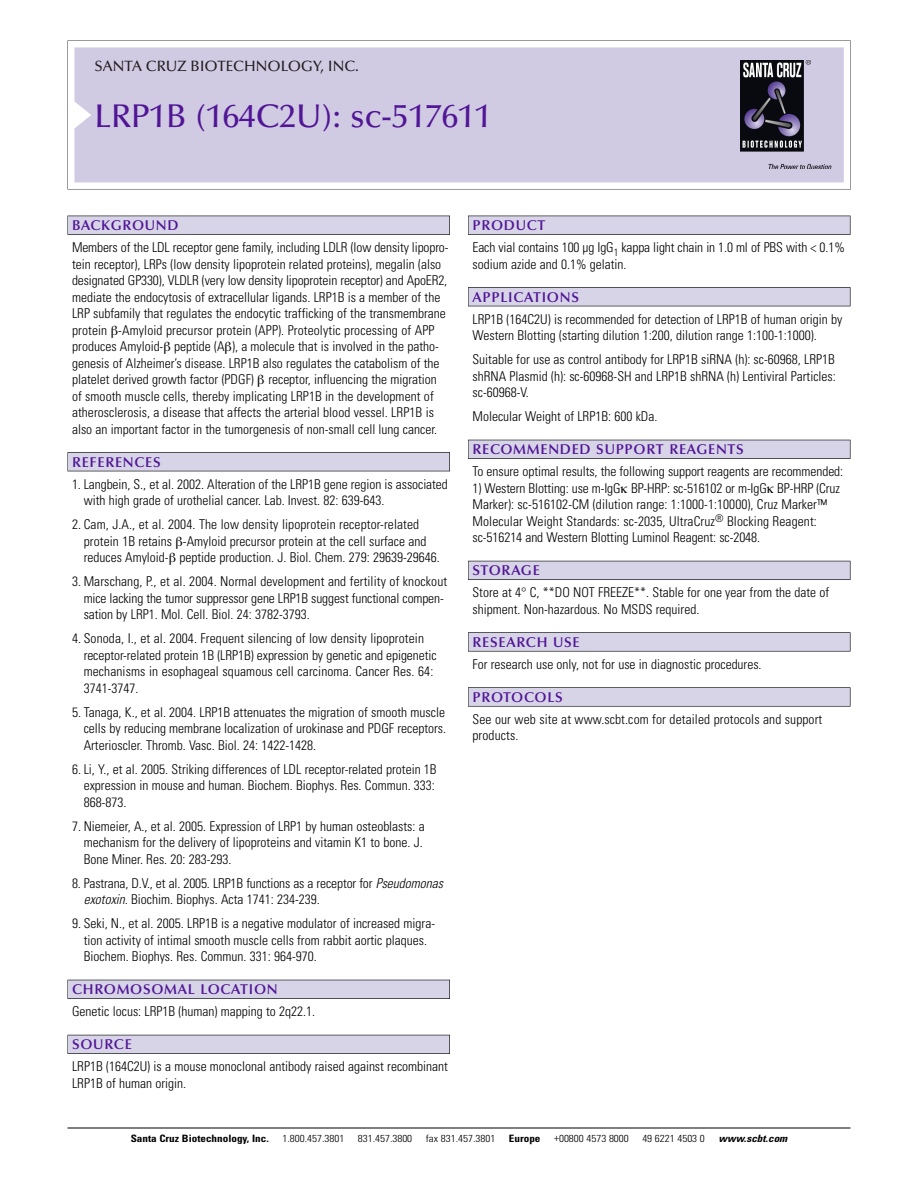
<style>
.page{position:relative;width:918px;height:1188px;background:#fff}
.page>*{position:absolute;margin:0;border:0;box-sizing:border-box;transform-origin:0 0}
.t1{font:500 33px "Optima";color:#511695}
.t2{font:500 15px "Optima";color:#231f20}
.t3{font:600 14.25px "Optima";letter-spacing:.05em;color:#511695}
.t4{font:300 condensed 13.5px/16.5px "Univers";color:#000}
.t5{font:300 condensed 10.2px "Univers";color:#000;scale:1.1 1}
.t6{font:700 condensed 10.2px "Univers";color:#000;scale:1.1 1}
.t7{font:italic 700 condensed 10.2px "Univers";color:#000;scale:1.1 1}
.s1{font-style:italic}
</style>
<div class="page">
<svg style="left:74px;top:41px;width:777px;height:148px"></svg>
<div style="left:74px;top:47px;width:770px;height:135px;background:#d1cae3"></div>
<img style="left:741px;top:60px;width:90px;height:108px">
<div style="left:68px;top:216px;width:382px;height:19px;background:#535256"></div>
<div style="left:68px;top:216px;width:381px;height:18px;background:#d7d4e8"></div>
<div style="left:68px;top:452px;width:382px;height:19px;background:#515155"></div>
<div style="left:68px;top:453px;width:381px;height:18px;background:#d7d4e8"></div>
<div style="left:68px;top:980px;width:382px;height:19px;background:#515057"></div>
<div style="left:68px;top:980px;width:381px;height:18px;background:#d7d4e8"></div>
<div style="left:68px;top:1035px;width:382px;height:19px;background:#535259"></div>
<div style="left:68px;top:1035px;width:381px;height:18px;background:#d7d4e8"></div>
<div style="left:468px;top:216px;width:382px;height:19px;background:#535256"></div>
<div style="left:468px;top:216px;width:382px;height:18px;background:#d7d4e8"></div>
<div style="left:468px;top:287px;width:382px;height:19px;background:#515155"></div>
<div style="left:468px;top:288px;width:382px;height:18px;background:#d7d4e8"></div>
<div style="left:468px;top:440px;width:382px;height:19px;background:#515057"></div>
<div style="left:468px;top:440px;width:382px;height:18px;background:#d7d4e8"></div>
<div style="left:468px;top:561px;width:382px;height:19px;background:#535259"></div>
<div style="left:468px;top:561px;width:382px;height:18px;background:#d7d4e8"></div>
<svg style="left:468px;top:632px;width:382px;height:20px"></svg>
<div style="left:468px;top:633px;width:382px;height:18px;background:#d7d4e8"></div>
<div style="left:468px;top:687px;width:382px;height:20px;background:#676767"></div>
<div style="left:468px;top:688px;width:382px;height:18px;background:#d7d4e8"></div>
<hr style="left:68px;top:1128px;width:782px;height:1px;background:#000">
<p class="t2" style="left:94px;top:60px;width:266px">SANTA CRUZ BIOTECHNOLOGY, INC.</p>
<p class="t1" style="left:94px;top:102px;width:398px">LRP1B (164C2U): sc-517611</p>
<p class="t3" style="left:72px;top:219px;width:108px">BACKGROUND</p>
<p class="t4" style="left:72px;top:240px;width:378px">Members of the LDL receptor gene family, including LDLR (low density lipopro&shy;tein receptor), LRPs (low density lipoprotein related proteins), megalin (also designated GP330), VLDLR (very low density lipoprotein receptor) and ApoER2, mediate the endocytosis of extracellular ligands. LRP1B is a member of the LRP subfamily that regulates the endocytic trafficking of the transmembrane protein -Amyloid precursor protein (APP). Proteolytic processing of APP produces Amyloid- peptide (A ), a molecule that is involved in the patho&shy;genesis of Alzheimer’s disease. LRP1B also regulates the catabolism of the platelet derived growth factor (PDGF) receptor, influencing the migration of smooth muscle cells, thereby implicating LRP1B in the development of atherosclerosis, a disease that affects the arterial blood vessel. LRP1B is also an important factor in the tumorgenesis of non-small cell lung cancer.</p>
<p class="t3" style="left:72px;top:456px;width:90px">REFERENCES</p>
<p class="t4" style="left:84px;top:477px;width:366px;text-indent:-12px">1. Langbein, S., et al. 2002. Alteration of the LRP1B gene region is associated with high grade of urothelial cancer. Lab. Invest. 82: 639-643.</p>
<p class="t4" style="left:84px;top:517px;width:358px;text-indent:-12px">2. Cam, J.A., et al. 2004. The low density lipoprotein receptor-related protein 1B retains -Amyloid precursor protein at the cell surface and reduces Amyloid- peptide production. J. Biol. Chem. 279: 29639-29646.</p>
<p class="t4" style="left:84px;top:574px;width:365px;text-indent:-12px">3. Marschang, P., et al. 2004. Normal development and fertility of knockout mice lacking the tumor suppressor gene LRP1B suggest functional compen&shy;sation by LRP1. Mol. Cell. Biol. 24: 3782-3793.</p>
<p class="t4" style="left:84px;top:631px;width:354px;text-indent:-12px">4. Sonoda, I., et al. 2004. Frequent silencing of low density lipoprotein receptor-related protein 1B (LRP1B) expression by genetic and epigenetic mechanisms in esophageal squamous cell carcinoma. Cancer Res. 64:<br>3741-3747.</p>
<p class="t4" style="left:84px;top:705px;width:364px;text-align:justify;text-indent:-12px">5. Tanaga, K., et al. 2004. LRP1B attenuates the migration of smooth muscle cells by reducing membrane localization of urokinase and PDGF receptors.<br>Arterioscler. Thromb. Vasc. Biol. 24: 1422-1428.</p>
<p class="t4" style="left:84px;top:762px;width:355px;text-indent:-12px">6. Li, Y., et al. 2005. Striking differences of LDL receptor-related protein 1B expression in mouse and human. Biochem. Biophys. Res. Commun. 333:<br>868-873.</p>
<p class="t4" style="left:84px;top:819px;width:343px;text-indent:-12px">7. Niemeier, A., et al. 2005. Expression of LRP1 by human osteoblasts: a mechanism for the delivery of lipoproteins and vitamin K1 to bone. J.<br>Bone Miner. Res. 20: 283-293.</p>
<p class="t4" style="left:84px;top:876px;width:364px;text-indent:-12px">8. Pastrana, D.V., et al. 2005. LRP1B functions as a receptor for <span class="s1">Pseudomonas exotoxin.</span>Biochim. Biophys. Acta 1741: 234-239.</p>
<p class="t4" style="left:84px;top:916px;width:353px;text-indent:-12px">9. Seki, N., et al. 2005. LRP1B is a negative modulator of increased migra&shy;tion activity of intimal smooth muscle cells from rabbit aortic plaques.<br>Biochem. Biophys. Res. Commun. 331: 964-970.</p>
<p class="t3" style="left:72px;top:983px;width:207px">CHROMOSOMAL LOCATION</p>
<p class="t4" style="left:72px;top:1005px;width:245px">Genetic locus: LRP1B (human) mapping to 2q22.1.</p>
<p class="t3" style="left:72px;top:1038px;width:61px">SOURCE</p>
<p class="t4" style="left:72px;top:1060px;width:377px">LRP1B (164C2U) is a mouse monoclonal antibody raised against recombinant<br>LRP1B of human origin.</p>
<p class="t3" style="left:473px;top:219px;width:74px">PRODUCT</p>
<p class="t4" style="left:473px;top:240px;width:374px">Each vial contains 100 µg IgG<sub>1</sub> kappa light chain in 1.0 ml of PBS with &lt; 0.1% sodium azide and 0.1% gelatin.</p>
<p class="t3" style="left:473px;top:291px;width:108px">APPLICATIONS</p>
<p class="t4" style="left:473px;top:312px;width:371px">LRP1B (164C2U) is recommended for detection of LRP1B of human origin by<br>Western Blotting (starting dilution 1:200, dilution range 1:100-1:1000).</p>
<p class="t4" style="left:473px;top:352px;width:365px;text-align:justify">Suitable for use as control antibody for LRP1B siRNA (h): sc-60968, LRP1B shRNA Plasmid (h): sc-60968-SH and LRP1B shRNA (h) Lentiviral Particles: sc-60968-V.</p>
<p class="t4" style="left:473px;top:409px;width:186px">Molecular Weight of LRP1B: 600 kDa.</p>
<p class="t3" style="left:473px;top:443px;width:273px">RECOMMENDED SUPPORT REAGENTS</p>
<p class="t4" style="left:473px;top:465px;width:372px">To ensure optimal results, the following support reagents are recommended:</p>
<p class="t4" style="left:473px;top:481px;width:369px">1) Western Blotting: use m-IgG BP-HRP: sc-516102 or m-IgG BP-HRP (Cruz Marker): sc-516102-CM (dilution range: 1:1000-1:10000), Cruz Marker™ Molecular Weight Standards: sc-2035, UltraCruz<sup>®</sup> Blocking Reagent: sc-516214 and Western Blotting Luminol Reagent: sc-2048.</p>
<p class="t3" style="left:473px;top:564px;width:69px">STORAGE</p>
<p class="t4" style="left:473px;top:586px;width:358px">Store at 4° C, **DO NOT FREEZE**. Stable for one year from the date of shipment. Non-hazardous. No MSDS required.</p>
<p class="t3" style="left:473px;top:636px;width:109px">RESEARCH USE</p>
<p class="t4" style="left:473px;top:657px;width:291px">For research use only, not for use in diagnostic procedures.</p>
<p class="t3" style="left:473px;top:691px;width:92px">PROTOCOLS</p>
<p class="t4" style="left:473px;top:712px;width:351px">See our web site at www.scbt.com for detailed protocols and support products.</p>
<p class="t6" style="left:131px;top:1135px;width:127px">Santa Cruz Biotechnology, Inc.</p>
<p class="t5" style="left:282px;top:1135px;width:58px">1.800.457.3801</p>
<p class="t5" style="left:358px;top:1135px;width:51px">831.457.3800</p>
<p class="t5" style="left:426px;top:1135px;width:65px">fax 831.457.3801</p>
<p class="t6" style="left:509px;top:1135px;width:30px">Europe</p>
<p class="t5" style="left:554px;top:1135px;width:69px">+00800 4573 8000</p>
<p class="t5" style="left:642px;top:1135px;width:58px">49 6221 4503 0</p>
<p class="t7" style="left:719px;top:1135px;width:66px">www.scbt.com</p>
</div>
